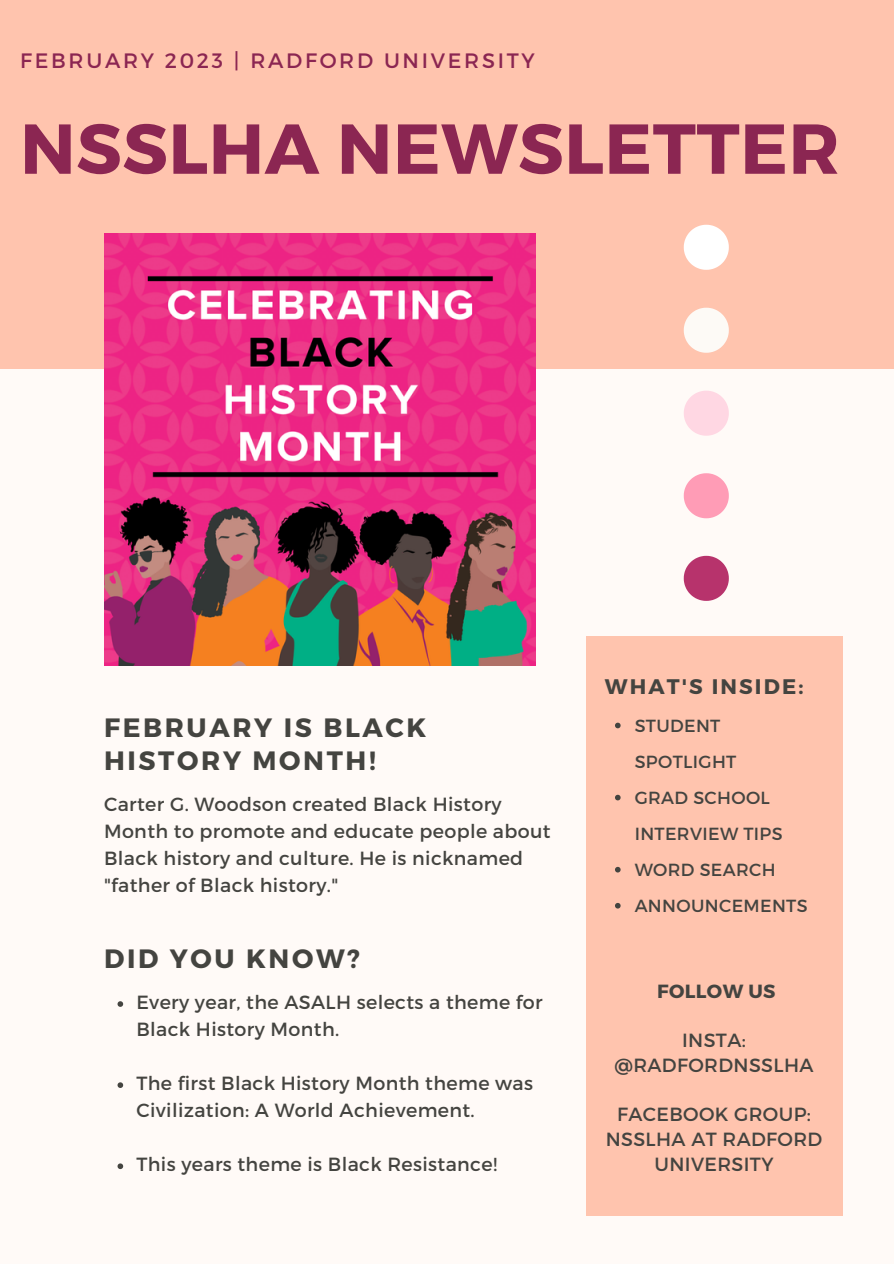
<style>
.page{position:relative;width:894px;height:1264px;background:#fff}
.page>*{position:absolute;margin:0;border:0;box-sizing:border-box;transform-origin:0 0}
.t1{font:700 70.5px "Montserrat";letter-spacing:.01em;color:#8b2652}
.t2{font:700 26.55px/32.7px "Montserrat";letter-spacing:.1em;color:#444440}
.t3{font:700 21px "Montserrat";letter-spacing:.1em;color:#444440}
.t4{font:20.85px "Montserrat";letter-spacing:.13em;color:#8b2652}
.t5{font:19.05px/27px "Montserrat";letter-spacing:.02em;color:#444440}
.t6{font:700 19.05px "Montserrat";letter-spacing:.02em;color:#444440}
.t7{font:17.55px/36px "Montserrat";letter-spacing:.02em;color:#444440}
</style>
<div class="page">
<div style="left:0;top:0;width:893px;height:1263px;background:#fffaf7"></div>
<div style="left:0;top:0;width:893px;height:369px;background:#ffc4ae"></div>
<div style="left:586px;top:636px;width:256px;height:473px;background:#ffc4ae"></div>
<img style="left:104px;top:234px;width:431px;height:431px">
<div style="left:586px;top:742px;width:256px;height:473px;background:#ffc4ae"></div>
<svg style="left:683px;top:225px;width:45px;height:45px"></svg>
<svg style="left:683px;top:308px;width:45px;height:45px"></svg>
<svg style="left:684px;top:390px;width:44px;height:45px"></svg>
<svg style="left:683px;top:473px;width:45px;height:45px"></svg>
<svg style="left:683px;top:556px;width:45px;height:45px"></svg>
<svg style="left:615px;top:722px;width:5px;height:6px"></svg>
<svg style="left:615px;top:794px;width:5px;height:6px"></svg>
<svg style="left:615px;top:866px;width:5px;height:6px"></svg>
<svg style="left:615px;top:903px;width:5px;height:5px"></svg>
<svg style="left:117px;top:1001px;width:6px;height:5px"></svg>
<svg style="left:117px;top:1082px;width:6px;height:5px"></svg>
<svg style="left:117px;top:1163px;width:6px;height:6px"></svg>
<p class="t4" style="left:20px;top:47px;width:516px">FEBRUARY 2023 | RADFORD UNIVERSITY</p>
<h1 class="t1" style="left:20px;top:103px;width:820px">NSSLHA NEWSLETTER</h1>
<h2 class="t2" style="left:104px;top:710px;width:324px">FEBRUARY IS BLACK<br>HISTORY MONTH!</h2>
<p class="t5" style="left:104px;top:789px;width:448px">Carter G. Woodson created Black History Month to promote and educate people about Black history and culture. He is nicknamed "father of Black history."</p>
<h2 class="t2" style="left:104px;top:941px;width:257px">DID YOU KNOW?</h2>
<p class="t5" style="left:136px;top:987px;width:407px">Every year, the ASALH selects a theme for<br>Black History Month.</p>
<p class="t5" style="left:136px;top:1068px;width:398px">The first Black History Month theme was<br>Civilization: A World Achievement.</p>
<p class="t5" style="left:136px;top:1150px;width:362px">This years theme is Black Resistance!</p>
<p class="t3" style="left:604px;top:673px;width:200px">WHAT'S INSIDE:</p>
<p class="t7" style="left:634px;top:706px;width:174px">STUDENT<br>SPOTLIGHT<br>GRAD SCHOOL<br>INTERVIEW TIPS<br>WORD SEARCH<br>ANNOUNCEMENTS</p>
<p class="t6" style="left:657px;top:978px;width:120px">FOLLOW US</p>
<p class="t5" style="left:614px;top:1026px;width:200px;line-height:24.8px;text-align:center">INSTA: @RADFORDNSSLHA</p>
<p class="t5" style="left:605px;top:1101px;width:218px;line-height:24.8px;text-align:center">FACEBOOK GROUP:<br>NSSLHA AT RADFORD<br>UNIVERSITY</p>
</div>
